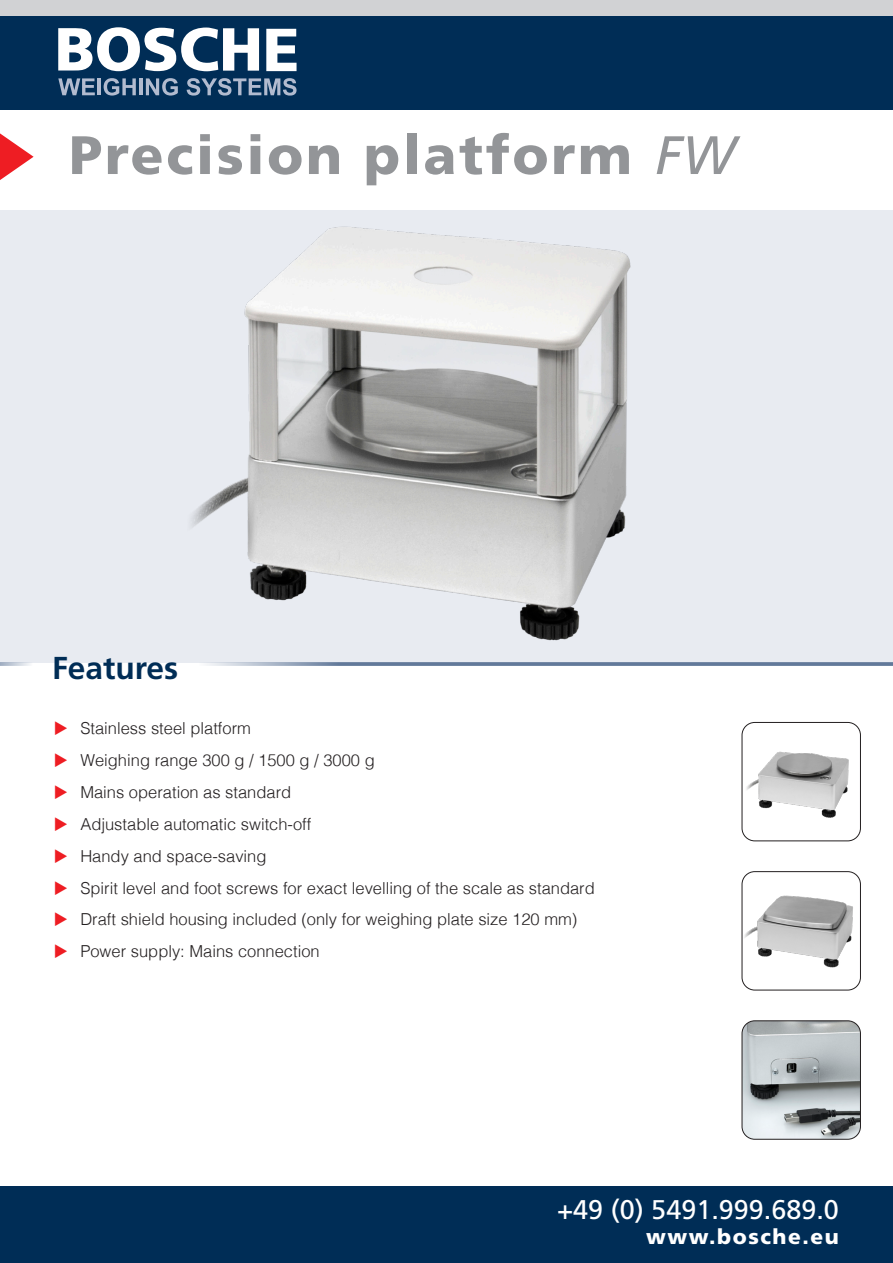
<style>
.page{position:relative;width:893px;height:1263px;background:#fff}
.page>*{position:absolute;margin:0;border:0;box-sizing:border-box;transform-origin:0 0}
.t1{font:900 54px "Frutiger LT Std";letter-spacing:.05em;color:#939598}
.t2{font:700 31.65px "Frutiger LT Std";color:#002d56}
.t3{font:27px "Frutiger LT Std";color:#fff}
.t4{font:900 21px "Frutiger LT Std";letter-spacing:.075em;color:#fff}
.t5{font:300 16.5px "Helvetica";color:#231f20}
.s1{font-weight:400;font-style:italic}
.s2{color:#ee1d23}
</style>
<div class="page">
<img style="left:0;top:210px;width:893px;height:452px">
<svg style="left:198px;top:662px;width:695px;height:4px;background:#788ca8"></svg>
<div style="left:0;top:1186px;width:893px;height:77px;background:#002d56"></div>
<svg style="left:0;top:133px;width:34px;height:47px"></svg>
<svg style="left:0;top:662px;width:33px;height:4px"></svg>
<img style="left:742px;top:873px;width:118px;height:115px">
<div style="left:742px;top:871px;width:119px;height:119px;border:1px solid #231f20;border-radius:13px"></div>
<img style="left:742px;top:729px;width:118px;height:109px">
<div style="left:742px;top:722px;width:119px;height:119px;border:1px solid #231f20;border-radius:13px"></div>
<img style="left:742px;top:1021px;width:118px;height:118px">
<div style="left:742px;top:1020px;width:119px;height:119px;border:1px solid #231f20;border-radius:13px"></div>
<div style="left:0;top:0;width:893px;height:21px;background:#d1d2d4"></div>
<div style="left:0;top:17px;width:893px;height:93px;background:#002d56"></div>
<svg style="left:266px;top:29px;width:31px;height:42px"></svg>
<svg style="left:58px;top:27px;width:201px;height:44px"></svg>
<svg style="left:58px;top:78px;width:37px;height:17px"></svg>
<hr style="left:98px;top:78px;width:3px;height:17px;background:#b2bbcf">
<svg style="left:104px;top:78px;width:32px;height:18px"></svg>
<hr style="left:139px;top:78px;width:4px;height:17px;background:#b2bbcf">
<svg style="left:146px;top:78px;width:32px;height:18px"></svg>
<svg style="left:187px;top:78px;width:110px;height:18px"></svg>
<p class="t1" style="left:69px;top:122px;width:668px">Precision platform <span class="s1">FW</span></p>
<p class="t2" style="left:52px;top:649px;width:128px">Features</p>
<p class="t5" style="left:54px;top:714px;width:199px"><span class="s2">◆</span> Stainless steel platform</p>
<p class="t5" style="left:54px;top:746px;width:322px"><span class="s2">◆</span> Weighing range 300 g / 1500 g / 3000 g</p>
<p class="t5" style="left:54px;top:778px;width:239px"><span class="s2">◆</span> Mains operation as standard</p>
<p class="t5" style="left:54px;top:810px;width:259px"><span class="s2">◆</span> Adjustable automatic switch-off</p>
<p class="t5" style="left:54px;top:842px;width:214px"><span class="s2">◆</span> Handy and space-saving</p>
<p class="t5" style="left:54px;top:874px;width:543px"><span class="s2">◆</span> Spirit level and foot screws for exact levelling of the scale as standard</p>
<p class="t5" style="left:54px;top:905px;width:525px"><span class="s2">◆</span> Draft shield housing included (only for weighing plate size 120 mm)</p>
<p class="t5" style="left:54px;top:937px;width:267px"><span class="s2">◆</span> Power supply: Mains connection</p>
<p class="t3" style="left:557px;top:1194px;width:283px">+49 (0) 5491.999.689.0</p>
<p class="t4" style="left:646px;top:1224px;width:194px">www.bosche.eu</p>
</div>
